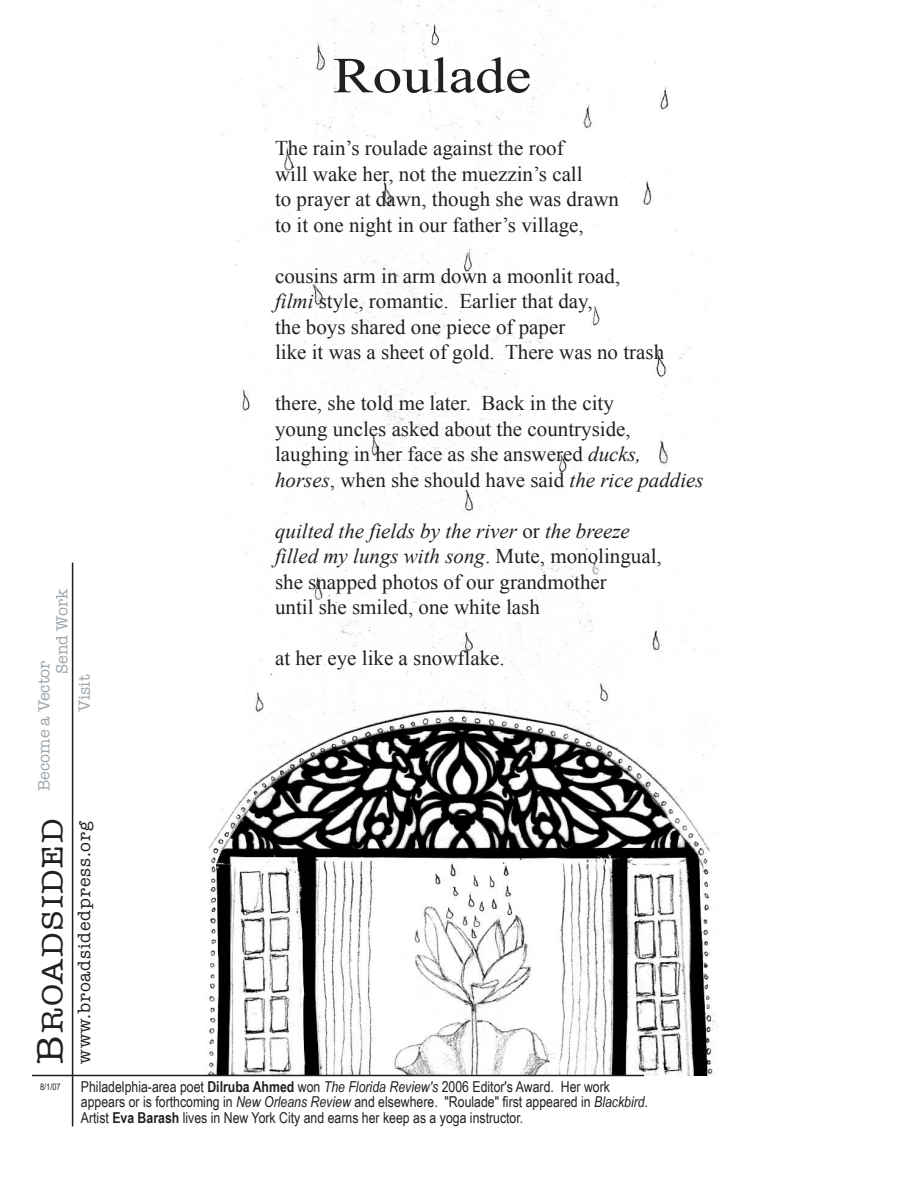
<style>
.page{position:relative;width:918px;height:1188px;background:#fff}
.page>*{position:absolute;margin:0;border:0;box-sizing:border-box;transform-origin:0 0}
.t1{font:50.55px "Times New Roman";color:#231f20;scale:1.18 1}
.t2{font:30px "American Typewriter";letter-spacing:.05em;color:#231f20;scale:1.12 1}
.t3{font:21px/25.5px "Times New Roman";color:#231f20}
.t4{font:18px "American Typewriter";letter-spacing:.05em;color:#231f20}
.t5{font:16.5px "American Typewriter";color:#9ea5ab}
.t6{font:15px/15px "Arial Narrow";color:#231f20}
.t7{font:9px "Arial Narrow";color:#231f20}
.s1{font-size:36.9px}
.s2{font-style:italic}
.s3{font-weight:700}
</style>
<div class="page">
<img style="left:92px;top:0;width:626px;height:1075px">
<hr style="left:72px;top:562px;width:1px;height:564px;background:#231f20">
<hr style="left:32px;top:1075px;width:612px;height:1px;background:#231f20">
<p class="t5" style="left:52px;top:674px;width:87px;rotate:-90deg">Send Work</p>
<p class="t5" style="left:34px;top:791px;width:132px;rotate:-90deg">Become a Vector</p>
<p class="t5" style="left:75px;top:712px;width:38px;rotate:-90deg">Visit</p>
<h2 class="t2" style="left:35px;top:1064px;width:220px;rotate:-90deg"><span class="s1">B</span>ROADSIDED</h2>
<p class="t4" style="left:74px;top:1064px;width:244px;rotate:-90deg">www.broadsidedpress.org</p>
<h1 class="t1" style="left:333px;top:46px;width:170px">Roulade</h1>
<p class="t3" style="left:275px;top:135px;width:346px">The rain’s roulade against the roof<br>will wake her, not the muezzin’s call<br>to prayer at dawn, though she was drawn to it one night in our father’s village,</p>
<p class="t3" style="left:275px;top:263px;width:391px">cousins arm in arm down a moonlit road,<br><span class="s2">filmi</span> style, romantic. Earlier that day,<br>the boys shared one piece of paper<br>like it was a sheet of gold. There was no trash</p>
<p class="t3" style="left:275px;top:390px;width:430px">there, she told me later. Back in the city<br>young uncles asked about the countryside, laughing in her face as she answered <span class="s2">ducks, horses</span>, when she should have said <span class="s2">the rice paddies</span></p>
<p class="t3" style="left:275px;top:518px;width:388px"><span class="s2">quilted the fields by the river</span> or <span class="s2">the breeze filled my lungs with song</span>. Mute, monolingual, she snapped photos of our grandmother<br>until she smiled, one white lash</p>
<p class="t3" style="left:275px;top:645px;width:231px">at her eye like a snowflake.</p>
<p class="t7" style="left:40px;top:1082px;width:22px">8/1/07</p>
<p class="t6" style="left:81px;top:1079px;width:569px">Philadelphia-area poet <span class="s3">Dilruba Ahmed</span> won <span class="s2">The Florida Review's</span> 2006 Editor's Award. Her work appears or is forthcoming in <span class="s2">New Orleans Review</span> and elsewhere. "Roulade" first appeared in <span class="s2">Blackbird.</span></p>
<p class="t6" style="left:81px;top:1110px;width:444px">Artist <span class="s3">Eva Barash</span> lives in New York City and earns her keep as a yoga instructor.</p>
</div>
